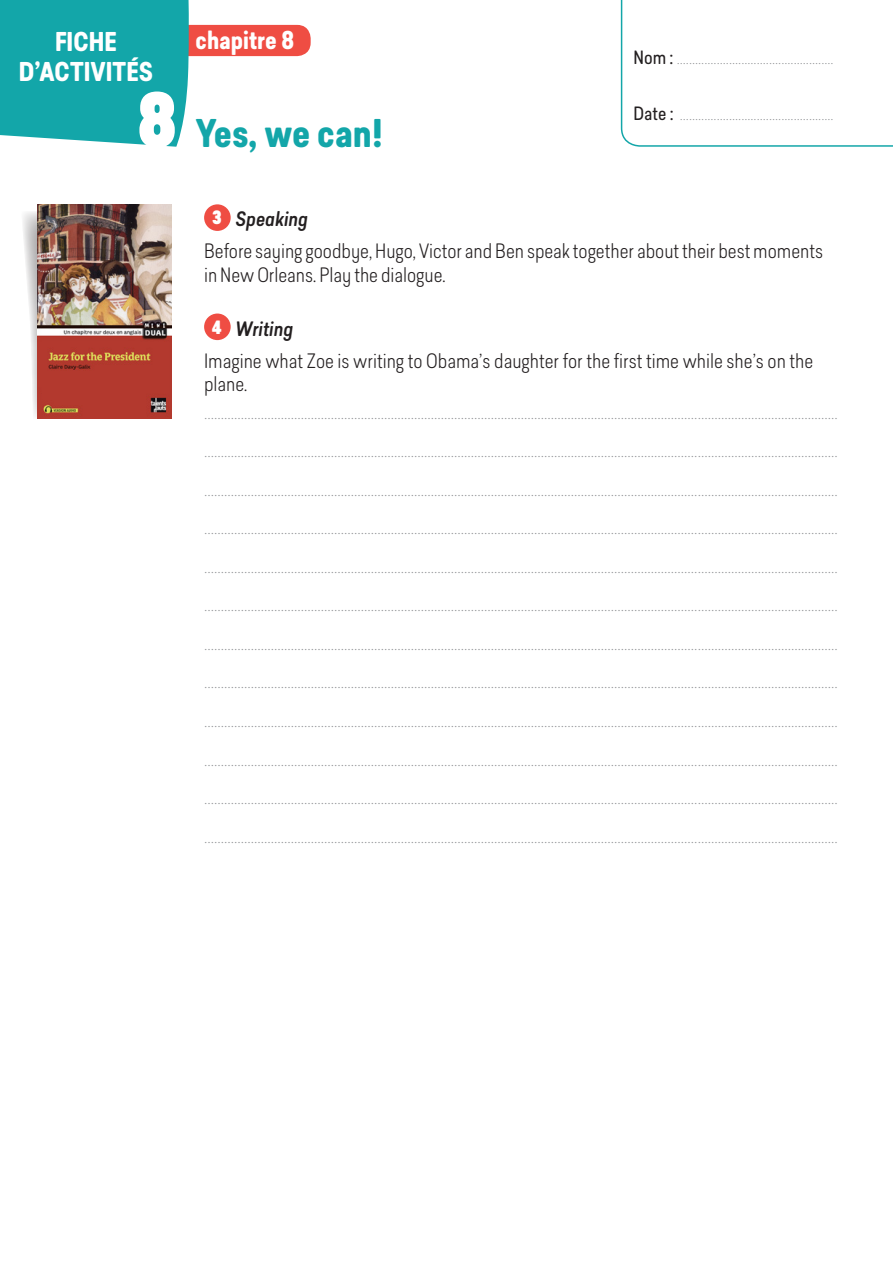
<style>
.page{position:relative;width:893px;height:1263px;background:#fff}
.page>*{position:absolute;margin:0;border:0;box-sizing:border-box;transform-origin:0 0}
._03_NUMERO_FICHE{font:900 73.2px "Predige Rounded";color:#fff}
._03_TITRE_1{font:700 37.5px "Predige Rounded";color:#13a6a9}
.t1{font:700 25.5px "Predige Rounded";color:#fff}
._03_CHAPITRE_X{font:700 24.15px "Predige Rounded";color:#fff}
._03_LIGNE_CONDUITE{font:100 19.5px "Predige Rounded";color:#939598}
._03_CONSIGNE{font:300 19.5px/23.4px "Predige Rounded";color:#231f20}
._03_CONSIGNE-2{font:italic 500 19.5px "Predige Rounded";color:#231f20}
.t2{font:100 18px "Predige Rounded";color:#939598}
.t3{font:900 18px "Predige Rounded";color:#fff}
.s1{font-weight:400;color:#231f20}
</style>
<div class="page">
<svg style="left:23px;top:211px;width:15px;height:208px"></svg>
<img style="left:38px;top:204px;width:134px;height:215px">
<div style="left:159px;top:25px;width:152px;height:31px;background:#ef4d43;border-radius:14px"></div>
<div style="left:0;top:0;width:190px;height:147px;background:#13a6a9"></div>
<svg style="left:621px;top:0;width:272px;height:147px"></svg>
<div style="left:204px;top:204px;width:27px;height:27px;background:#ef4d43;border-radius:50%"></div>
<div style="left:204px;top:314px;width:27px;height:26px;background:#ef4d43;border-radius:50%"></div>
<p class="t1" style="left:55px;top:23px;width:63px">FICHE</p>
<p class="_03_CHAPITRE_X" style="left:196px;top:23px;width:100px">chapitre 8</p>
<p class="t1" style="left:19px;top:54px;width:136px">D’ACTIVITÉS</p>
<p class="_03_NUMERO_FICHE" style="left:136px;top:67px;width:43px">8</p>
<p class="_03_TITRE_1" style="left:196px;top:106px;width:189px">Yes, we can!</p>
<p class="t2" style="left:634px;top:46px;width:202px"><span class="s1">Nom :</span> ...................................................</p>
<p class="t2" style="left:634px;top:101px;width:202px"><span class="s1">Date :</span> ..................................................</p>
<p class="t3" style="left:212px;top:205px;width:11px">3</p>
<p class="_03_CONSIGNE-2" style="left:236px;top:206px;width:74px">Speaking</p>
<p class="_03_CONSIGNE" style="left:204px;top:239px;width:621px">Before saying goodbye, Hugo, Victor and Ben speak together about their best moments in New Orleans. Play the dialogue.</p>
<p class="t3" style="left:212px;top:314px;width:12px">4</p>
<p class="_03_CONSIGNE-2" style="left:236px;top:315px;width:59px">Writing</p>
<p class="_03_CONSIGNE" style="left:204px;top:348px;width:611px">Imagine what Zoe is writing to Obama’s daughter for the first time while she’s on the plane.</p>
<p class="_03_LIGNE_CONDUITE" style="left:204px;top:399px;width:635px">..............................................................................................................................................................................................</p>
<p class="_03_LIGNE_CONDUITE" style="left:204px;top:437px;width:635px">..............................................................................................................................................................................................</p>
<p class="_03_LIGNE_CONDUITE" style="left:204px;top:476px;width:635px">..............................................................................................................................................................................................</p>
<p class="_03_LIGNE_CONDUITE" style="left:204px;top:514px;width:635px">..............................................................................................................................................................................................</p>
<p class="_03_LIGNE_CONDUITE" style="left:204px;top:553px;width:635px">..............................................................................................................................................................................................</p>
<p class="_03_LIGNE_CONDUITE" style="left:204px;top:591px;width:635px">..............................................................................................................................................................................................</p>
<p class="_03_LIGNE_CONDUITE" style="left:204px;top:630px;width:635px">..............................................................................................................................................................................................</p>
<p class="_03_LIGNE_CONDUITE" style="left:204px;top:668px;width:635px">..............................................................................................................................................................................................</p>
<p class="_03_LIGNE_CONDUITE" style="left:204px;top:707px;width:635px">..............................................................................................................................................................................................</p>
<p class="_03_LIGNE_CONDUITE" style="left:204px;top:745px;width:635px">..............................................................................................................................................................................................</p>
<p class="_03_LIGNE_CONDUITE" style="left:204px;top:784px;width:635px">..............................................................................................................................................................................................</p>
<p class="_03_LIGNE_CONDUITE" style="left:204px;top:822px;width:635px">..............................................................................................................................................................................................</p>
</div>
